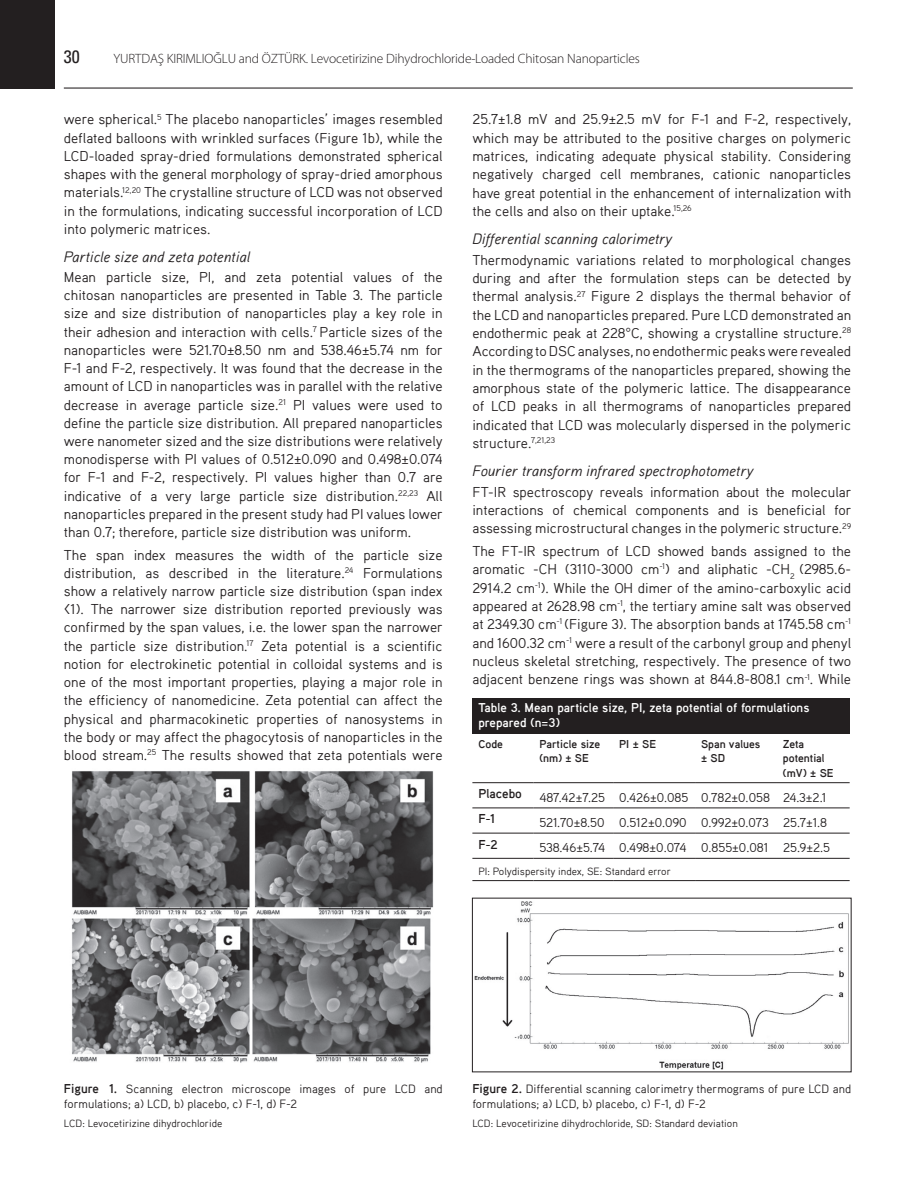
<style>
.page{position:relative;width:915px;height:1191px;background:#fff}
.page>*{position:absolute;margin:0;border:0;box-sizing:border-box;transform-origin:0 0}
.t1{font:18px "Univers Condensed Tr";color:#231f20}
.t2{font:italic 15px "Aaux Pro";color:#231f20}
.t3{font:14.25px/18.1px "Aaux Pro";color:#231f20;text-align:justify}
.t4{font:300 13.5px "Myriad Pro";letter-spacing:-.01em;color:#231f20}
.t5{font:12.9px "Aaux Pro";color:#231f20}
.t6{font:700 12.9px "Aaux Pro";color:#231f20}
.t7{font:700 12.75px/15px "Aaux Pro";color:#fff}
.t8{font:12px/15px "Aaux Pro";color:#231f20}
.t9{font:700 11.4px/14.4px "Aaux Pro";color:#231f20}
.t10{font:10.5px "Aaux Pro";color:#231f20}
.s1{font-weight:700;font-size:12.75px}
</style>
<div class="page">
<hr style="left:64px;top:87px;width:788px;height:2px;background:#231f20">
<div style="left:0;top:0;width:55px;height:89px;background:#231f20"></div>
<div style="left:472px;top:697px;width:377px;height:36px;background:#231f20"></div>
<hr style="left:472px;top:782px;width:61px;height:1px;background:#231f20">
<hr style="left:533px;top:782px;width:80px;height:1px;background:#231f20">
<hr style="left:613px;top:782px;width:81px;height:1px;background:#231f20">
<hr style="left:694px;top:782px;width:82px;height:1px;background:#231f20">
<hr style="left:776px;top:782px;width:73px;height:1px;background:#231f20">
<hr style="left:472px;top:807px;width:61px;height:1px;background:#231f20">
<hr style="left:533px;top:807px;width:80px;height:1px;background:#231f20">
<hr style="left:613px;top:807px;width:81px;height:1px;background:#231f20">
<hr style="left:694px;top:807px;width:82px;height:1px;background:#231f20">
<hr style="left:776px;top:807px;width:73px;height:1px;background:#231f20">
<hr style="left:472px;top:833px;width:61px;height:1px;background:#231f20">
<hr style="left:533px;top:833px;width:80px;height:1px;background:#231f20">
<hr style="left:613px;top:833px;width:81px;height:1px;background:#231f20">
<hr style="left:694px;top:833px;width:82px;height:1px;background:#231f20">
<hr style="left:776px;top:833px;width:73px;height:1px;background:#231f20">
<hr style="left:472px;top:858px;width:61px;height:1px;background:#231f20">
<hr style="left:533px;top:858px;width:80px;height:1px;background:#231f20">
<hr style="left:613px;top:858px;width:81px;height:1px;background:#231f20">
<hr style="left:694px;top:858px;width:82px;height:1px;background:#231f20">
<hr style="left:776px;top:858px;width:73px;height:1px;background:#231f20">
<hr style="left:472px;top:880px;width:61px;height:1px;background:#231f20">
<hr style="left:533px;top:880px;width:80px;height:1px;background:#231f20">
<hr style="left:613px;top:880px;width:81px;height:1px;background:#231f20">
<hr style="left:694px;top:880px;width:82px;height:1px;background:#231f20">
<hr style="left:776px;top:880px;width:73px;height:1px;background:#231f20">
<img style="left:72px;top:771px;width:362px;height:292px">
<img style="left:474px;top:901px;width:375px;height:169px">
<p class="t1" style="left:64px;top:46px;width:17px">30</p>
<p class="t4" style="left:114px;top:51px;width:527px">YURTDAŞ KIRIMLIOĞLU and ÖZTÜRK. Levocetirizine Dihydrochloride-Loaded Chitosan Nanoparticles</p>
<p class="t3" style="left:64px;top:110px;width:380px">were spherical.<sup>5</sup> The placebo nanoparticles’ images resembled deflated balloons with wrinkled surfaces (Figure 1b), while the LCD-loaded spray-dried formulations demonstrated spherical shapes with the general morphology of spray-dried amorphous materials.<sup>12,20</sup> The crystalline structure of LCD was not observed in the formulations, indicating successful incorporation of LCD into polymeric matrices.</p>
<p class="t2" style="left:64px;top:247px;width:188px">Particle size and zeta potential</p>
<p class="t3" style="left:64px;top:267px;width:380px">Mean particle size, PI, and zeta potential values of the chitosan nanoparticles are presented in Table 3. The particle size and size distribution of nanoparticles play a key role in their adhesion and interaction with cells.<sup>7</sup> Particle sizes of the nanoparticles were 521.70±8.50 nm and 538.46±5.74 nm for F-1 and F-2, respectively. It was found that the decrease in the amount of LCD in nanoparticles was in parallel with the relative decrease in average particle size.<sup>21</sup> PI values were used to define the particle size distribution. All prepared nanoparticles were nanometer sized and the size distributions were relatively monodisperse with PI values of 0.512±0.090 and 0.498±0.074 for F-1 and F-2, respectively. PI values higher than 0.7 are indicative of a very large particle size distribution.<sup>22,23</sup> All nanoparticles prepared in the present study had PI values lower than 0.7; therefore, particle size distribution was uniform.</p>
<p class="t3" style="left:64px;top:545px;width:380px">The span index measures the width of the particle size distribution, as described in the literature.<sup>24</sup> Formulations show a relatively narrow particle size distribution (span index &lt;1). The narrower size distribution reported previously was confirmed by the span values, i.e. the lower span the narrower the particle size distribution.<sup>17</sup> Zeta potential is a scientific notion for electrokinetic potential in colloidal systems and is one of the most important properties, playing a major role in the efficiency of nanomedicine. Zeta potential can affect the physical and pharmacokinetic properties of nanosystems in the body or may affect the phagocytosis of nanoparticles in the blood stream.<sup>25</sup> The results showed that zeta potentials were</p>
<p class="t3" style="left:472px;top:110px;width:380px">25.7±1.8 mV and 25.9±2.5 mV for F-1 and F-2, respectively, which may be attributed to the positive charges on polymeric matrices, indicating adequate physical stability. Considering negatively charged cell membranes, cationic nanoparticles have great potential in the enhancement of internalization with the cells and also on their uptake.<sup>15,26</sup></p>
<p class="t2" style="left:472px;top:229px;width:201px">Differential scanning calorimetry</p>
<p class="t3" style="left:472px;top:250px;width:380px">Thermodynamic variations related to morphological changes during and after the formulation steps can be detected by thermal analysis.<sup>27</sup> Figure 2 displays the thermal behavior of the LCD and nanoparticles prepared. Pure LCD demonstrated an endothermic peak at 228 C, showing a crystalline structure.<sup>28<br></sup>According to DSC analyses, no endothermic peaks were revealed in the thermograms of the nanoparticles prepared, showing the amorphous state of the polymeric lattice. The disappearance of LCD peaks in all thermograms of nanoparticles prepared indicated that LCD was molecularly dispersed in the polymeric structure.<sup>7,21,23</sup></p>
<p class="t2" style="left:472px;top:461px;width:282px">Fourier transform infrared spectrophotometry</p>
<p class="t3" style="left:472px;top:482px;width:380px">FT-IR spectroscopy reveals information about the molecular interactions of chemical components and is beneficial for assessing microstructural changes in the polymeric structure.<sup>29</sup></p>
<p class="t3" style="left:472px;top:541px;width:380px">The FT-IR spectrum of LCD showed bands assigned to the aromatic -CH (3110-3000 cm<sup>-1</sup>) and aliphatic -CH<sub>2</sub> (2985.6- 2914.2 cm<sup>-1</sup>). While the OH dimer of the amino-carboxylic acid appeared at 2628.98 cm<sup>-1</sup>, the tertiary amine salt was observed at 2349.30 cm<sup>-1</sup> (Figure 3). The absorption bands at 1745.58 cm<sup>-1 </sup>and 1600.32 cm<sup>-1</sup> were a result of the carbonyl group and phenyl nucleus skeletal stretching, respectively. The presence of two adjacent benzene rings was shown at 844.8-808.1 cm<sup>-1</sup>. While</p>
<p class="t7" style="left:478px;top:700px;width:332px">Table 3. Mean particle size, PI, zeta potential of formulations prepared (n=3)</p>
<p class="t9" style="left:478px;top:736px;width:26px">Code</p>
<p class="t9" style="left:539px;top:736px;width:62px">Particle size (nm) ± SE</p>
<p class="t9" style="left:619px;top:736px;width:38px">PI ± SE</p>
<p class="t9" style="left:700px;top:736px;width:61px">Span values ± SD</p>
<p class="t9" style="left:782px;top:736px;width:52px">Zeta potential (mV) ± SE</p>
<p class="t6" style="left:478px;top:785px;width:45px">Placebo</p>
<p class="t5" style="left:539px;top:789px;width:288px">487.42±7.25 0.426±0.085 0.782±0.058 24.3±2.1</p>
<p class="t6" style="left:478px;top:810px;width:19px">F-1</p>
<p class="t5" style="left:539px;top:814px;width:289px">521.70±8.50 0.512±0.090 0.992±0.073 25.7±1.8</p>
<p class="t6" style="left:478px;top:835px;width:21px">F-2</p>
<p class="t5" style="left:539px;top:839px;width:292px">538.46±5.74 0.498±0.074 0.855±0.081 25.9±2.5</p>
<p class="t10" style="left:478px;top:864px;width:194px">PI: Polydispersity index, SE: Standard error</p>
<p class="t8" style="left:64px;top:1080px;width:380px"><span class="s1">Figure 1.</span> Scanning electron microscope images of pure LCD and formulations; a) LCD, b) placebo, c) F-1, d) F-2</p>
<p class="t10" style="left:64px;top:1117px;width:160px">LCD: Levocetirizine dihydrochloride</p>
<p class="t8" style="left:472px;top:1080px;width:380px"><span class="s1">Figure 2.</span> Differential scanning calorimetry thermograms of pure LCD and formulations; a) LCD, b) placebo, c) F-1, d) F-2</p>
<p class="t10" style="left:472px;top:1117px;width:267px">LCD: Levocetirizine dihydrochloride, SD: Standard deviation</p>
</div>
